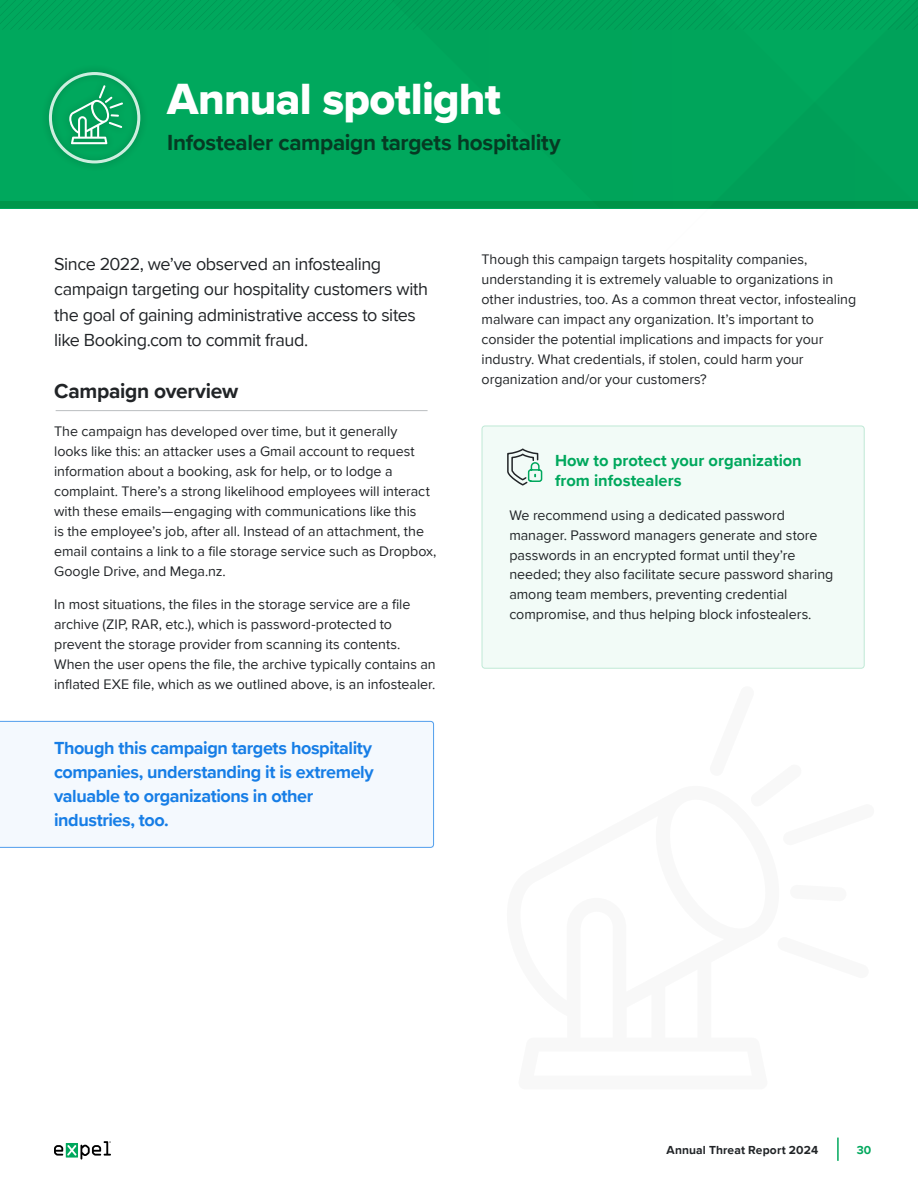
<style>
.page{position:relative;width:918px;height:1188px;background:#fff}
.page>*{position:absolute;margin:0;border:0;box-sizing:border-box;transform-origin:0 0}
.t1{font:45px "Proxima Nova Extrabld";letter-spacing:-.015em;color:#fff}
.t2{font:700 22.5px "Proxima Nova";letter-spacing:-.015em;color:#063a23}
.t3{font:700 21px "Proxima Nova";letter-spacing:-.015em;color:#212427}
.t4{font:18px/25.5px "Proxima Nova";letter-spacing:-.025em;color:#212427}
.t5{font:700 18px/24px "Proxima Nova";letter-spacing:-.025em;color:#177ee6}
.t6{font:700 16.5px/19.8px "Proxima Nova";color:#00a85d}
.t7{font:14.25px/20px "Proxima Nova";letter-spacing:-.005em;color:#212427}
.t8{font:700 12px "Proxima Nova";letter-spacing:.01em;color:#212427}
.t9{font:700 12px "Proxima Nova";color:#00a85d}
</style>
<div class="page">
<div style="left:0;top:30px;width:654px;height:172px;background:#00a85d"></div>
<svg style="left:654px;top:30px;width:264px;height:396px"></svg>
<svg style="left:0;top:0;width:918px;height:30px;background:#00a45a"></svg>
<hr style="left:56px;top:410px;width:372px;height:1px;background:#babec0">
<div style="left:0;top:721px;width:434px;height:127px;background:#f4f9fe"></div>
<div style="left:41px;top:64px;width:107px;height:107px;background:#000;opacity:.25"></div>
<svg style="left:69px;top:85px;width:54px;height:59px;background:#32b379"></svg>
<div style="left:49px;top:72px;width:91px;height:91px;border:3px solid #cceedf;border-radius:50%"></div>
<div style="left:482px;top:426px;width:382px;height:242px;background:#f2fbf7;border-radius:3px"></div>
<div style="left:482px;top:426px;width:383px;height:243px;border:1px solid #bfe9d6;border-radius:3px"></div>
<svg style="left:507px;top:448px;width:36px;height:38px"></svg>
<div style="left:0;top:202px;width:918px;height:6px;background:#00964b"></div>
<hr style="left:837px;top:1138px;width:2px;height:23px;background:#00a85d">
<svg style="left:54px;top:1141px;width:57px;height:19px"></svg>
<h1 class="t1" style="left:167px;top:65px;width:335px">Annual spotlight</h1>
<h2 class="t2" style="left:167px;top:125px;width:395px">Infostealer campaign targets hospitality</h2>
<p class="t4" style="left:54px;top:250px;width:375px">Since 2022, we’ve observed an infostealing campaign targeting our hospitality customers with the goal of gaining administrative access to sites like Booking.com to commit fraud.</p>
<h3 class="t3" style="left:54px;top:376px;width:186px">Campaign overview</h3>
<p class="t7" style="left:54px;top:421px;width:384px">The campaign has developed over time, but it generally<br>looks like this: an attacker uses a Gmail account to request information about a booking, ask for help, or to lodge a complaint. There’s a strong likelihood employees will interact with these emails—engaging with communications like this<br>is the employee’s job, after all. Instead of an attachment, the email contains a link to a file storage service such as Dropbox, Google Drive, and Mega.nz.</p>
<p class="t7" style="left:54px;top:594px;width:383px">In most situations, the files in the storage service are a file archive (ZIP, RAR, etc.), which is password-protected to prevent the storage provider from scanning its contents.<br>When the user opens the file, the archive typically contains an inflated EXE file, which as we outlined above, is an infostealer.</p>
<p class="t5" style="left:54px;top:735px;width:321px">Though this campaign targets hospitality companies, understanding it is extremely valuable to organizations in other industries, too.</p>
<p class="t7" style="left:482px;top:249px;width:376px">Though this campaign targets hospitality companies, understanding it is extremely valuable to organizations in other industries, too. As a common threat vector, infostealing malware can impact any organization. It’s important to consider the potential implications and impacts for your industry. What credentials, if stolen, could harm your organization and/or your customers?</p>
<p class="t6" style="left:555px;top:451px;width:248px">How to protect your organization from infostealers</p>
<p class="t7" style="left:509px;top:504px;width:326px">We recommend using a dedicated password manager. Password managers generate and store passwords in an encrypted format until they’re needed; they also facilitate secure password sharing among team members, preventing credential compromise, and thus helping block infostealers.</p>
<p class="t8" style="left:667px;top:1141px;width:153px">Annual Threat Report 2024</p>
<p class="t9" style="left:857px;top:1141px;width:16px">30</p>
</div>
